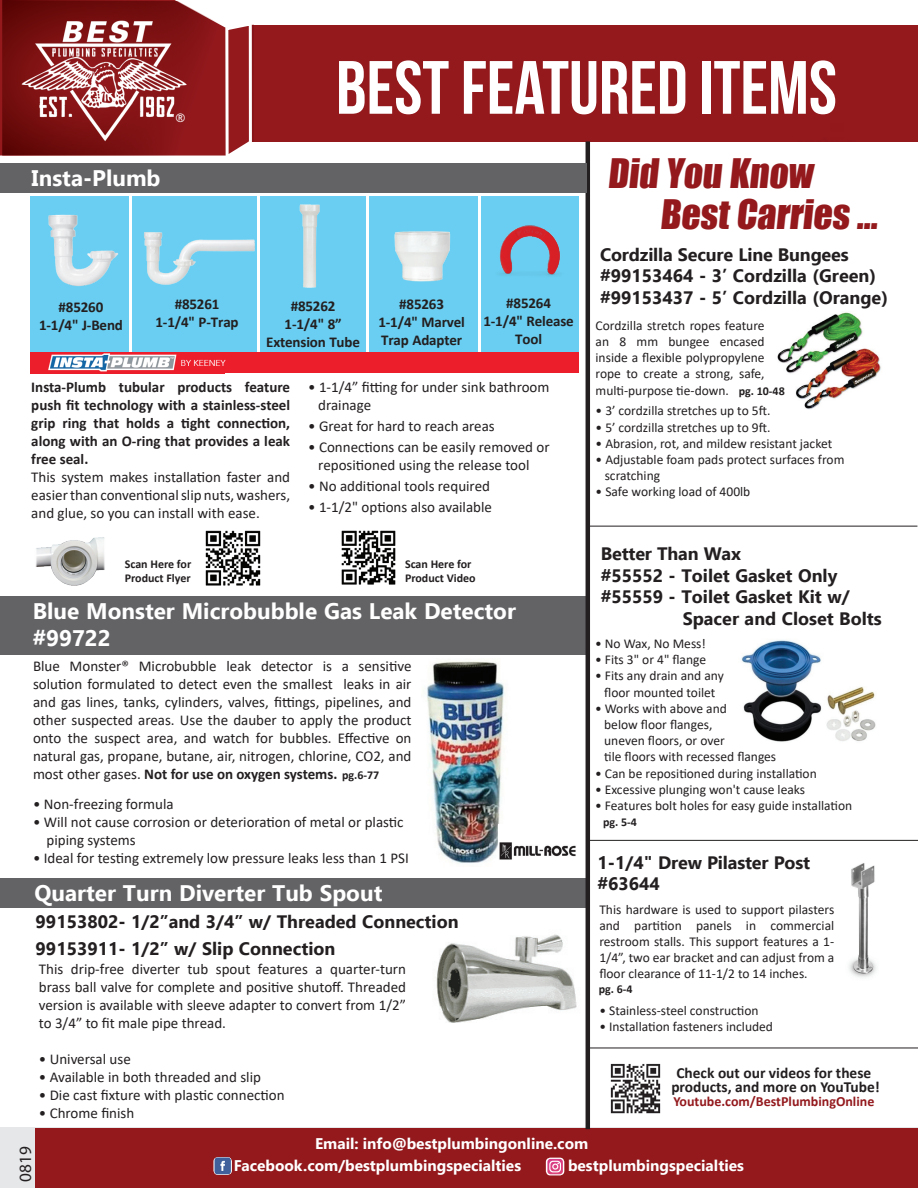
<style>
.page{position:relative;width:918px;height:1188px;background:#fff}
.page>*{position:absolute;margin:0;border:0;box-sizing:border-box;transform-origin:0 0}
.t1{font:75.3px "Bebas Neue";color:#fff}
.t2{font:37.35px "Impact";color:#93191d}
.t3{font:700 22.5px/27px "Ebrima";color:#fff}
.t4{font:700 18px/21.6px "Ebrima";color:#231f20}
.t5{font:17.25px "Myriad Pro";color:#231f20}
.t6{font:700 15.45px "Segoe UI";color:#fff}
.t7{font:700 15.45px/14.4px "Calibri";color:#231f20;text-align:center}
.t8{font:15px/18px "Calibri";color:#231f20;text-align:justify}
.t9{font:700 15px/18px "Calibri";letter-spacing:-.01em;color:#231f20;text-align:center}
.t10{font:15px "Segoe UI";color:#fff}
.t11{font:700 13.95px "Calibri";color:#93191d}
.t12{font:13.5px/16.2px "Calibri";color:#231f20}
.t13{font:700 12px/14.4px "Calibri";color:#231f20}
.s1{font-weight:700}
</style>
<div class="page">
<div style="left:30px;top:196px;width:549px;height:158px;background:#69cef1"></div>
<img style="left:499px;top:225px;width:61px;height:51px">
<img style="left:48px;top:214px;width:71px;height:73px">
<img style="left:394px;top:231px;width:57px;height:51px">
<img style="left:144px;top:232px;width:111px;height:53px">
<img style="left:299px;top:204px;width:21px;height:84px">
<hr style="left:129px;top:186px;width:3px;height:168px;background:#fff">
<hr style="left:257px;top:186px;width:3px;height:168px;background:#fff">
<hr style="left:367px;top:186px;width:2px;height:168px;background:#fff">
<hr style="left:478px;top:186px;width:3px;height:167px;background:#fff">
<div style="left:30px;top:353px;width:549px;height:20px;background:#ed1e2b"></div>
<img style="left:48px;top:353px;width:129px;height:19px">
<img style="left:181px;top:359px;width:45px;height:7px">
<div style="left:0;top:596px;width:589px;height:58px;background:#636366"></div>
<div style="left:0;top:878px;width:589px;height:30px;background:#636366"></div>
<div style="left:255px;top:25px;width:663px;height:116px;background:#93191d"></div>
<svg style="left:0;top:0;width:253px;height:156px"></svg>
<img style="left:3px;top:17px;width:203px;height:127px">
<div style="left:0;top:1128px;width:918px;height:60px;background:#e6e7e9"></div>
<div style="left:36px;top:1129px;width:882px;height:59px;background:#93191d"></div>
<svg style="left:213px;top:1157px;width:19px;height:18px"></svg>
<img style="left:214px;top:1157px;width:17px;height:18px">
<svg style="left:546px;top:1158px;width:18px;height:17px"></svg>
<hr style="left:589px;top:526px;width:328px;height:1px;background:#231f20">
<hr style="left:590px;top:840px;width:328px;height:1px;background:#231f20">
<hr style="left:590px;top:1048px;width:328px;height:1px;background:#231f20">
<hr style="left:586px;top:141px;width:4px;height:988px;background:#231f20">
<svg style="left:547px;top:1159px;width:16px;height:15px"></svg>
<img style="left:610px;top:1063px;width:51px;height:51px">
<img style="left:777px;top:312px;width:104px;height:98px">
<img style="left:741px;top:640px;width:135px;height:102px">
<img style="left:849px;top:863px;width:27px;height:115px">
<img style="left:341px;top:530px;width:55px;height:55px">
<img style="left:205px;top:530px;width:56px;height:56px">
<img style="left:427px;top:661px;width:78px;height:202px">
<img style="left:436px;top:934px;width:141px;height:89px">
<img style="left:498px;top:824px;width:78px;height:39px">
<div style="left:0;top:163px;width:586px;height:29px;background:#636366"></div>
<img style="left:35px;top:537px;width:70px;height:49px">
<p class="t10" style="left:174px;top:104px;width:15px">®</p>
<h3 class="t3" style="left:32px;top:164px;width:130px">Insta-Plumb</h3>
<h1 class="t1" style="left:336px;top:46px;width:502px">BEST FEATURED ITEMS</h1>
<h2 class="t2" style="left:608px;top:144px;width:212px">Did You Know</h2>
<h2 class="t2" style="left:660px;top:186px;width:225px">Best Carries ...</h2>
<p class="t9" style="left:39px;top:298px;width:85px">#85260<br>1-1/4" J-Bend</p>
<p class="t9" style="left:156px;top:295px;width:85px">#85261<br>1-1/4" P-Trap</p>
<p class="t9" style="left:378px;top:295px;width:88px">#85263<br>1-1/4" Marvel<br>Trap Adapter</p>
<p class="t9" style="left:483px;top:294px;width:92px">#85264<br>1-1/4" Release<br>Tool</p>
<p class="t9" style="left:266px;top:297px;width:95px">#85262<br>1-1/4" 8”<br>Extension Tube</p>
<p class="t9" style="left:31px;top:377px;width:260px;text-align:justify">Insta-Plumb tubular products feature push fit technology with a stainless-steel grip ring that holds a tight connection, along with an O-ring that provides a leak free seal.</p>
<p class="t8" style="left:31px;top:467px;width:260px">This system makes installation faster and easier than conventional slip nuts, washers, and glue, so you can install with ease.</p>
<p class="t8" style="left:318px;top:377px;width:233px;text-indent:-10px">• 1-1/4” fitting for under sink bathroom drainage</p>
<p class="t8" style="left:308px;top:416px;width:188px">• Great for hard to reach areas</p>
<p class="t8" style="left:318px;top:437px;width:233px;text-indent:-10px">• Connections can be easily removed or repositioned using the release tool</p>
<p class="t8" style="left:308px;top:476px;width:183px">• No additional tools required</p>
<p class="t8" style="left:308px;top:497px;width:185px">• 1-1/2" options also available</p>
<p class="t13" style="left:125px;top:557px;width:68px">Scan Here for<br>Product Flyer</p>
<p class="t13" style="left:405px;top:556px;width:72px">Scan Here for<br>Product Video</p>
<h3 class="t3" style="left:33px;top:597px;width:485px">Blue Monster Microbubble Gas Leak Detector #99722</h3>
<p class="t8" style="left:33px;top:657px;width:380px">Blue Monster® Microbubble leak detector is a sensitive solution formulated to detect even the smallest leaks in air and gas lines, tanks, cylinders, valves, fittings, pipelines, and other suspected areas. Use the dauber to apply the product onto the suspect area, and watch for bubbles. Effective on natural gas, propane, butane, air, nitrogen, chlorine, CO2, and most other gases. <span class="s1">Not for use on oxygen systems.</span></p>
<p class="t8" style="left:33px;top:795px;width:142px">• Non-freezing formula</p>
<p class="t8" style="left:47px;top:813px;width:359px;text-indent:-14px">• Will not cause corrosion or deterioration of metal or plastic piping systems</p>
<p class="t8" style="left:33px;top:849px;width:377px">• Ideal for testing extremely low pressure leaks less than 1 PSI</p>
<p class="t13" style="left:342px;top:767px;width:39px">pg.6-77</p>
<h3 class="t3" style="left:35px;top:879px;width:349px">Quarter Turn Diverter Tub Spout</h3>
<p class="t4" style="left:36px;top:907px;width:424px;line-height:27px">99153802- 1/2”and 3/4” w/ Threaded Connection<br>99153911- 1/2” w/ Slip Connection</p>
<p class="t8" style="left:39px;top:959px;width:369px">This drip-free diverter tub spout features a quarter-turn brass ball valve for complete and positive shutoff. Threaded version is available with sleeve adapter to convert from 1/2” to 3/4” to fit male pipe thread.</p>
<p class="t8" style="left:39px;top:1049px;width:93px">• Universal use</p>
<p class="t8" style="left:39px;top:1067px;width:224px">• Available in both threaded and slip</p>
<p class="t8" style="left:39px;top:1085px;width:247px">• Die cast fixture with plastic connection</p>
<p class="t8" style="left:39px;top:1103px;width:97px">• Chrome finish</p>
<p class="t4" style="left:600px;top:243px;width:289px">Cordzilla Secure Line Bungees #99153464 - 3’ Cordzilla (Green) #99153437 - 5’ Cordzilla (Orange)</p>
<p class="t12" style="left:596px;top:317px;width:171px;text-align:justify">Cordzilla stretch ropes feature an 8 mm bungee encased inside a flexible polypropylene rope to create a strong, safe, multi-purpose tie-down.</p>
<p class="t12" style="left:596px;top:402px;width:176px">• 3’ cordzilla stretches up to 5ft.</p>
<p class="t12" style="left:596px;top:419px;width:176px">• 5’ cordzilla stretches up to 9ft.</p>
<p class="t12" style="left:596px;top:435px;width:238px">• Abrasion, rot, and mildew resistant jacket</p>
<p class="t12" style="left:605px;top:451px;width:241px;text-indent:-9px">• Adjustable foam pads protect surfaces from scratching</p>
<p class="t12" style="left:596px;top:483px;width:156px">• Safe working load of 400lb</p>
<p class="t13" style="left:739px;top:383px;width:48px">pg. 10-48</p>
<p class="t4" style="left:601px;top:542px;width:142px">Better Than Wax</p>
<p class="t4" style="left:601px;top:564px;width:238px">#55552 - Toilet Gasket Only</p>
<p class="t4" style="left:601px;top:585px;width:250px">#55559 - Toilet Gasket Kit w/</p>
<p class="t4" style="left:683px;top:607px;width:201px">Spacer and Closet Bolts</p>
<p class="t12" style="left:595px;top:635px;width:112px">• No Wax, No Mess!</p>
<p class="t12" style="left:595px;top:651px;width:113px">• Fits 3" or 4" flange</p>
<p class="t12" style="left:595px;top:668px;width:130px;text-align:center">• Fits any drain and any floor mounted toilet</p>
<p class="t12" style="left:604px;top:700px;width:174px;text-indent:-9px">• Works with above and<br>below floor flanges,<br>uneven floors, or over<br>tile floors with recessed flanges</p>
<p class="t12" style="left:595px;top:765px;width:223px">• Can be repositioned during installation</p>
<p class="t12" style="left:595px;top:781px;width:212px">• Excessive plunging won't cause leaks</p>
<p class="t12" style="left:595px;top:797px;width:259px">• Features bolt holes for easy guide installation</p>
<p class="t13" style="left:603px;top:814px;width:35px">pg. 5-4</p>
<p class="t4" style="left:597px;top:851px;width:214px">1-1/4" Drew Pilaster Post #63644</p>
<p class="t12" style="left:599px;top:901px;width:236px;text-align:justify">This hardware is used to support pilasters and partition panels in commercial restroom stalls. This support features a 1- 1/4”, two ear bracket and can adjust from a floor clearance of 11-1/2 to 14 inches.</p>
<p class="t12" style="left:599px;top:1002px;width:161px">• Stainless-steel construction</p>
<p class="t12" style="left:599px;top:1019px;width:175px">• Installation fasteners included</p>
<p class="t13" style="left:599px;top:982px;width:35px">pg. 6-4</p>
<p class="t7" style="left:671px;top:1065px;width:210px">Check out our videos for these products, and more on YouTube!</p>
<p class="t11" style="left:673px;top:1092px;width:203px">Youtube.com/BestPlumbingOnline</p>
<p class="t5" style="left:15px;top:1182px;width:37px;rotate:-90deg">0819</p>
<p class="t6" style="left:315px;top:1129px;width:275px">Email: info@bestplumbingonline.com</p>
<p class="t6" style="left:234px;top:1151px;width:289px">Facebook.com/bestplumbingspecialties</p>
<p class="t6" style="left:568px;top:1151px;width:177px">bestplumbingspecialties</p>
</div>
